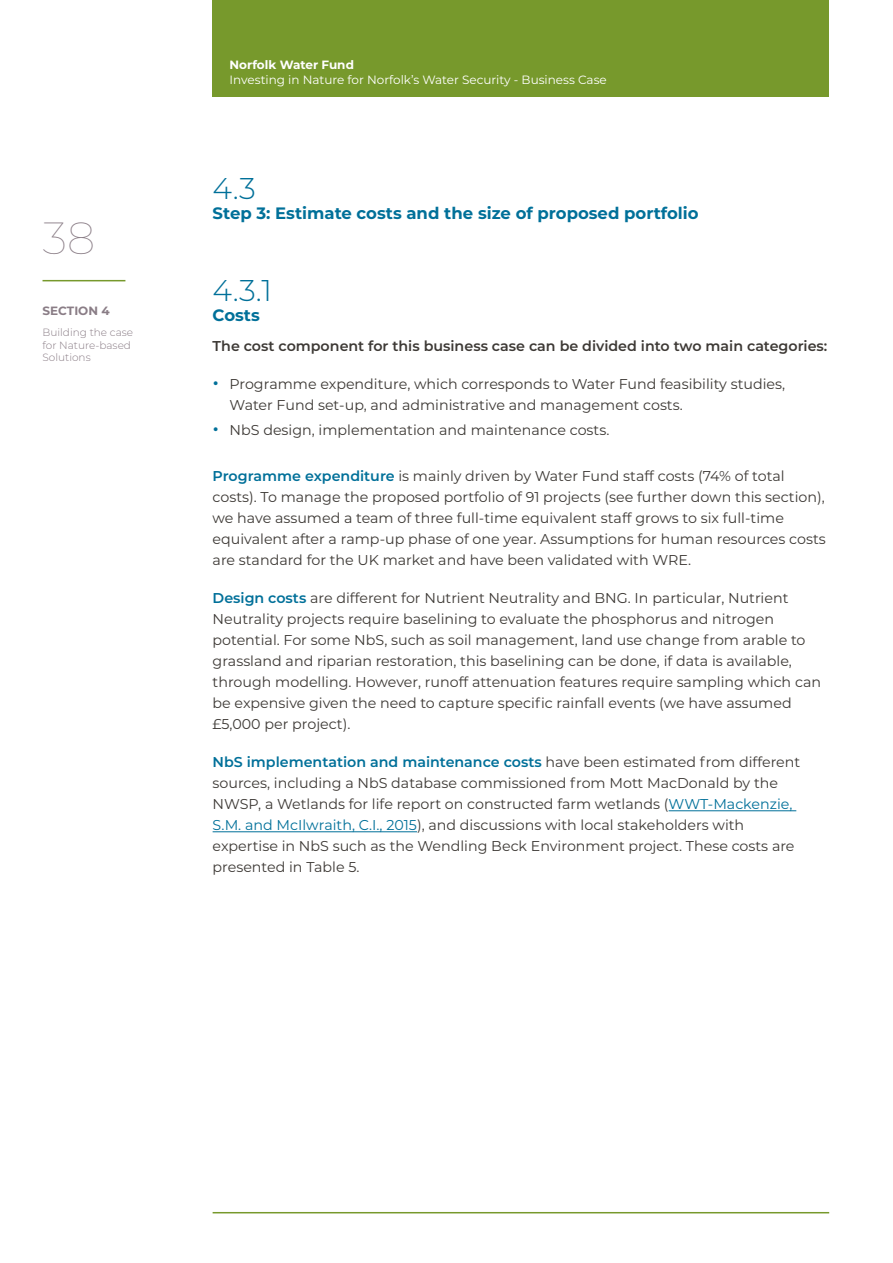
<style>
.page{position:relative;width:893px;height:1263px;background:#fff}
.page>*{position:absolute;margin:0;border:0;box-sizing:border-box;transform-origin:0 0}
.t1{font:100 45px "Montserrat";color:#8a7d86}
.t2{font:300 30px "Montserrat";color:#007099}
.t3{font:700 16.5px "Montserrat";color:#007099}
.t4{font:14.25px/21px "Montserrat";color:#3d3935}
.t5{font:600 14.25px "Montserrat";color:#3d3935}
.t6{font:12px "Montserrat";color:#fff}
.t7{font:700 12px "Montserrat";color:#fff}
.t8{font:700 12px "Montserrat";color:#8a7d86}
.t9{font:300 10.5px/12.6px "Montserrat";color:#8a7d86}
.s1{font-weight:500;font-size:21px;color:#007099}
.s2{font-weight:600;color:#007099}
.s3{color:#007099}
</style>
<div class="page">
<div style="left:213px;top:0;width:616px;height:96px;background:#77992c"></div>
<hr style="left:213px;top:1212px;width:616px;height:1px;background:#77992c">
<hr style="left:43px;top:280px;width:82px;height:1px;background:#77992c">
<hr style="left:669px;top:810px;width:127px;height:1px;background:#007099">
<hr style="left:213px;top:831px;width:204px;height:1px;background:#007099">
<h1 class="t1" style="left:43px;top:208px;width:54px">38</h1>
<p class="t8" style="left:43px;top:302px;width:69px">SECTION 4</p>
<p class="t9" style="left:43px;top:326px;width:92px">Building the case for Nature-based<br>Solutions</p>
<p class="t7" style="left:230px;top:56px;width:126px">Norfolk Water Fund</p>
<p class="t6" style="left:230px;top:71px;width:379px">Investing in Nature for Norfolk’s Water Security - Business Case</p>
<h2 class="t2" style="left:213px;top:168px;width:45px">4.3</h2>
<p class="t3" style="left:213px;top:201px;width:488px">Step 3: Estimate costs and the size of proposed portfolio</p>
<h2 class="t2" style="left:213px;top:270px;width:61px">4.3.1</h2>
<p class="t3" style="left:213px;top:303px;width:49px">Costs</p>
<p class="t5" style="left:213px;top:336px;width:616px">The cost component for this business case can be divided into two main categories:</p>
<p class="t4" style="left:230px;top:373px;width:557px;text-indent:-17px"><span class="s1">•</span> Programme expenditure, which corresponds to Water Fund feasibility studies,<br>Water Fund set-up, and administrative and management costs.</p>
<p class="t4" style="left:213px;top:419px;width:398px"><span class="s1">•</span> NbS design, implementation and maintenance costs.</p>
<p class="t4" style="left:213px;top:465px;width:615px"><span class="s2">Programme expenditure</span> is mainly driven by Water Fund staff costs (74% of total costs). To manage the proposed portfolio of 91 projects (see further down this section), we have assumed a team of three full-time equivalent staff grows to six full-time equivalent after a ramp-up phase of one year. Assumptions for human resources costs are standard for the UK market and have been validated with WRE.</p>
<p class="t4" style="left:213px;top:587px;width:610px"><span class="s2">Design costs</span> are different for Nutrient Neutrality and BNG. In particular, Nutrient Neutrality projects require baselining to evaluate the phosphorus and nitrogen potential. For some NbS, such as soil management, land use change from arable to grassland and riparian restoration, this baselining can be done, if data is available, through modelling. However, runoff attenuation features require sampling which can be expensive given the need to capture specific rainfall events (we have assumed £5,000 per project).</p>
<p class="t4" style="left:213px;top:751px;width:589px"><span class="s2">NbS implementation and maintenance costs</span> have been estimated from different sources, including a NbS database commissioned from Mott MacDonald by the NWSP, a Wetlands for life report on constructed farm wetlands (<span class="s3">WWT-Mackenzie, S.M. and McIlwraith, C.I., 2015</span>), and discussions with local stakeholders with expertise in NbS such as the Wendling Beck Environment project. These costs are presented in Table 5.</p>
</div>
